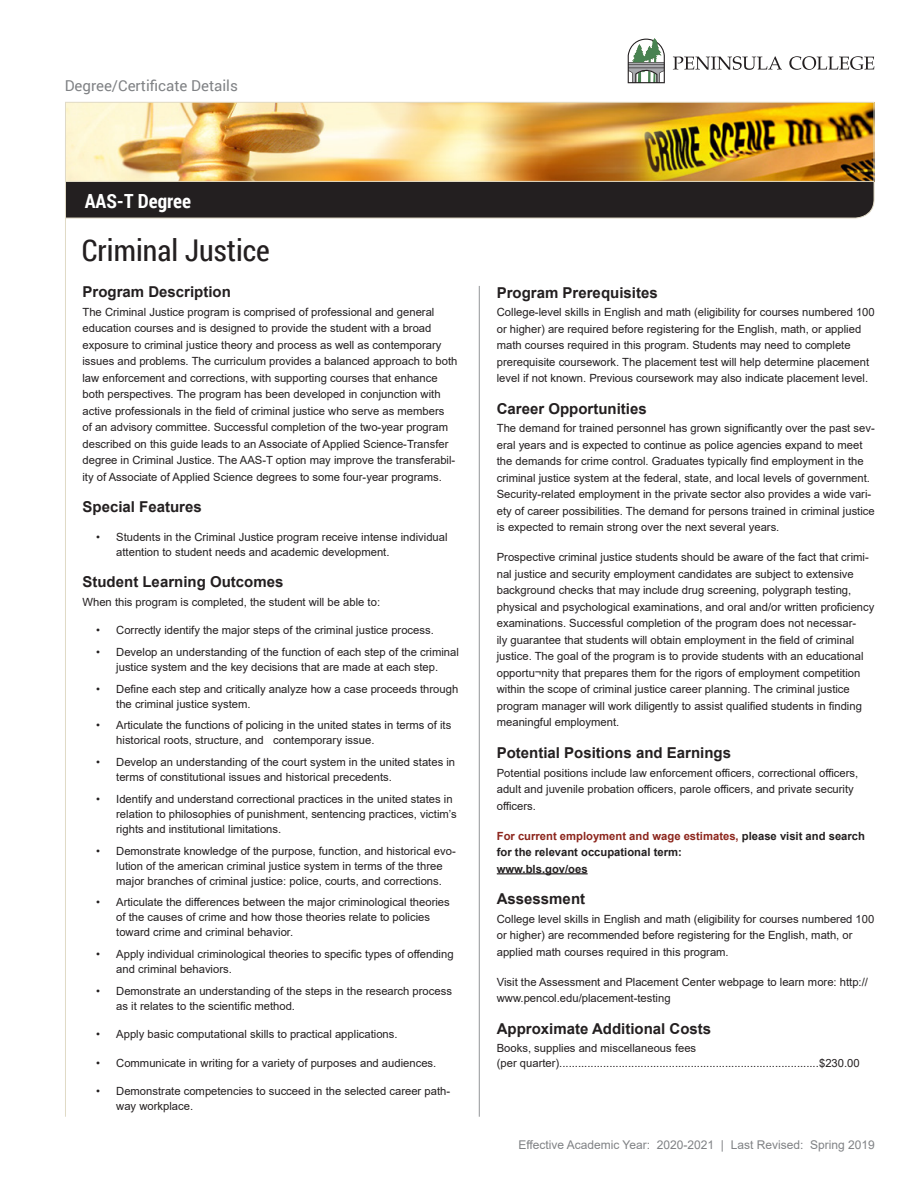
<style>
.page{position:relative;width:918px;height:1188px;background:#fff}
.page>*{position:absolute;margin:0;border:0;box-sizing:border-box;transform-origin:0 0}
.t1{font:30px "Roboto Condensed";color:#231f20}
.t2{font:700 19.5px "Roboto Condensed";color:#fff}
.Body_Title{font:700 15px "Arial";color:#231f20}
.t3{font:15px "Roboto";color:#808285}
.t4{font:12px "Arial";color:#808285}
.Body_Copy_Back{font:11.25px/16.5px "Arial";color:#231f20}
.Body_Copy_Back-2{font:700 11.25px/16.5px "Arial";color:#231f20}
.Body_Title-2{font:11.25px "Arial";color:#231f20}
.s1{color:#8c251c}
</style>
<div class="page">
<hr style="left:65px;top:181px;width:1px;height:936px;background:#e0dac6">
<hr style="left:479px;top:286px;width:1px;height:831px;background:#939598">
<div style="left:66px;top:138px;width:809px;height:81px;background:#231f20"></div>
<img style="left:67px;top:104px;width:805px;height:76px">
<div style="left:65px;top:102px;width:809px;height:80px;border:1px solid #e0dac6"></div>
<svg style="left:673px;top:56px;width:109px;height:14px"></svg>
<svg style="left:789px;top:56px;width:85px;height:14px"></svg>
<svg style="left:628px;top:38px;width:37px;height:45px"></svg>
<hr style="left:497px;top:873px;width:91px;height:1px;background:#231f20">
<h3 class="t3" style="left:65px;top:76px;width:175px">Degree/Certificate Details</h3>
<p class="t2" style="left:85px;top:187px;width:108px">AAS-T Degree</p>
<h1 class="t1" style="left:82px;top:230px;width:190px">Criminal Justice</h1>
<p class="Body_Title" style="left:82px;top:281px;width:150px">Program Description</p>
<p class="Body_Copy_Back" style="left:82px;top:303px;width:376px">The Criminal Justice program is comprised of professional and general education courses and is designed to provide the student with a broad exposure to criminal justice theory and process as well as contemporary issues and problems. The curriculum provides a balanced approach to both law enforcement and corrections, with supporting courses that enhance both perspectives. The program has been developed in conjunction with active professionals in the field of criminal justice who serve as members<br>of an advisory committee. Successful completion of the two-year program described on this guide leads to an Associate of Applied Science-Transfer degree in Criminal Justice. The AAS-T option may improve the transferabil&shy;ity of Associate of Applied Science degrees to some four-year programs.</p>
<p class="Body_Title" style="left:82px;top:496px;width:121px">Special Features</p>
<p class="Body_Copy_Back" style="left:116px;top:529px;width:333px;line-height:15px;text-indent:-20px">• Students in the Criminal Justice program receive intense individual attention to student needs and academic development.</p>
<p class="Body_Title" style="left:82px;top:571px;width:202px">Student Learning Outcomes</p>
<p class="Body_Copy_Back" style="left:82px;top:593px;width:299px">When this program is completed, the student will be able to:</p>
<p class="Body_Copy_Back" style="left:96px;top:622px;width:339px">• Correctly identify the major steps of the criminal justice process.</p>
<p class="Body_Copy_Back" style="left:96px;top:644px;width:364px;line-height:15px;text-align:center">• Develop an understanding of the function of each step of the criminal justice system and the key decisions that are made at each step.</p>
<p class="Body_Copy_Back" style="left:116px;top:681px;width:344px;line-height:15px;text-indent:-20px">• Define each step and critically analyze how a case proceeds through the criminal justice system.</p>
<p class="Body_Copy_Back" style="left:116px;top:718px;width:337px;line-height:15px;text-indent:-20px">• Articulate the functions of policing in the united states in terms of its historical roots, structure, and contemporary issue.</p>
<p class="Body_Copy_Back" style="left:116px;top:755px;width:340px;line-height:15px;text-indent:-20px">• Develop an understanding of the court system in the united states in terms of constitutional issues and historical precedents.</p>
<p class="Body_Copy_Back" style="left:116px;top:791px;width:342px;line-height:15px;text-indent:-20px">• Identify and understand correctional practices in the united states in relation to philosophies of punishment, sentencing practices, victim’s rights and institutional limitations.</p>
<p class="Body_Copy_Back" style="left:116px;top:843px;width:341px;line-height:15px;text-indent:-20px">• Demonstrate knowledge of the purpose, function, and historical evo&shy;lution of the american criminal justice system in terms of the three major branches of criminal justice: police, courts, and corrections.</p>
<p class="Body_Copy_Back" style="left:116px;top:895px;width:335px;line-height:15px;text-indent:-20px">• Articulate the differences between the major criminological theories of the causes of crime and how those theories relate to policies toward crime and criminal behavior.</p>
<p class="Body_Copy_Back" style="left:116px;top:947px;width:339px;line-height:15px;text-indent:-20px">• Apply individual criminological theories to specific types of offending and criminal behaviors.</p>
<p class="Body_Copy_Back" style="left:116px;top:983px;width:337px;line-height:15px;text-indent:-20px">• Demonstrate an understanding of the steps in the research process as it relates to the scientific method.</p>
<p class="Body_Copy_Back" style="left:96px;top:1026px;width:303px">• Apply basic computational skills to practical applications.</p>
<p class="Body_Copy_Back" style="left:96px;top:1055px;width:342px">• Communicate in writing for a variety of purposes and audiences.</p>
<p class="Body_Copy_Back" style="left:116px;top:1084px;width:335px;line-height:15px;text-indent:-20px">• Demonstrate competencies to succeed in the selected career path&shy;way workplace.</p>
<p class="Body_Title" style="left:497px;top:282px;width:162px">Program Prerequisites</p>
<p class="Body_Copy_Back" style="left:497px;top:304px;width:379px">College-level skills in English and math (eligibility for courses numbered 100 or higher) are required before registering for the English, math, or applied math courses required in this program. Students may need to complete prerequisite coursework. The placement test will help determine placement level if not known. Previous coursework may also indicate placement level.</p>
<p class="Body_Title" style="left:497px;top:398px;width:152px">Career Opportunities</p>
<p class="Body_Copy_Back" style="left:497px;top:420px;width:380px">The demand for trained personnel has grown significantly over the past sev&shy;eral years and is expected to continue as police agencies expand to meet the demands for crime control. Graduates typically find employment in the criminal justice system at the federal, state, and local levels of government.<br>Security-related employment in the private sector also provides a wide vari&shy;ety of career possibilities. The demand for persons trained in criminal justice is expected to remain strong over the next several years.</p>
<p class="Body_Copy_Back" style="left:497px;top:549px;width:379px">Prospective criminal justice students should be aware of the fact that crimi&shy;nal justice and security employment candidates are subject to extensive background checks that may include drug screening, polygraph testing, physical and psychological examinations, and oral and/or written proficiency examinations. Successful completion of the program does not necessar-<br>ily guarantee that students will obtain employment in the field of criminal justice. The goal of the program is to provide students with an educational opportu¬nity that prepares them for the rigors of employment competition within the scope of criminal justice career planning. The criminal justice program manager will work diligently to assist qualified students in finding meaningful employment.</p>
<p class="Body_Title" style="left:497px;top:742px;width:236px">Potential Positions and Earnings</p>
<p class="Body_Copy_Back" style="left:497px;top:764px;width:363px">Potential positions include law enforcement officers, correctional officers, adult and juvenile probation officers, parole officers, and private security officers.</p>
<p class="Body_Copy_Back-2" style="left:497px;top:828px;width:370px"><span class="s1">For current employment and wage estimates,</span> please visit and search for the relevant occupational term:<br>www.bls.gov/oes</p>
<p class="Body_Title" style="left:497px;top:888px;width:90px">Assessment</p>
<p class="Body_Copy_Back" style="left:497px;top:911px;width:379px">College level skills in English and math (eligibility for courses numbered 100 or higher) are recommended before registering for the English, math, or applied math courses required in this program.</p>
<p class="Body_Copy_Back" style="left:497px;top:974px;width:373px">Visit the Assessment and Placement Center webpage to learn more: http:// www.pencol.edu/placement-testing</p>
<p class="Body_Title" style="left:497px;top:1018px;width:216px">Approximate Additional Costs</p>
<p class="Body_Title-2" style="left:497px;top:1041px;width:201px">Books, supplies and miscellaneous fees</p>
<p class="Body_Copy_Back" style="left:497px;top:1054px;width:364px">(per quarter)...................................................................................$230.00</p>
<p class="t4" style="left:518px;top:1137px;width:358px">Effective Academic Year: 2020-2021 | Last Revised: Spring 2019</p>
</div>
